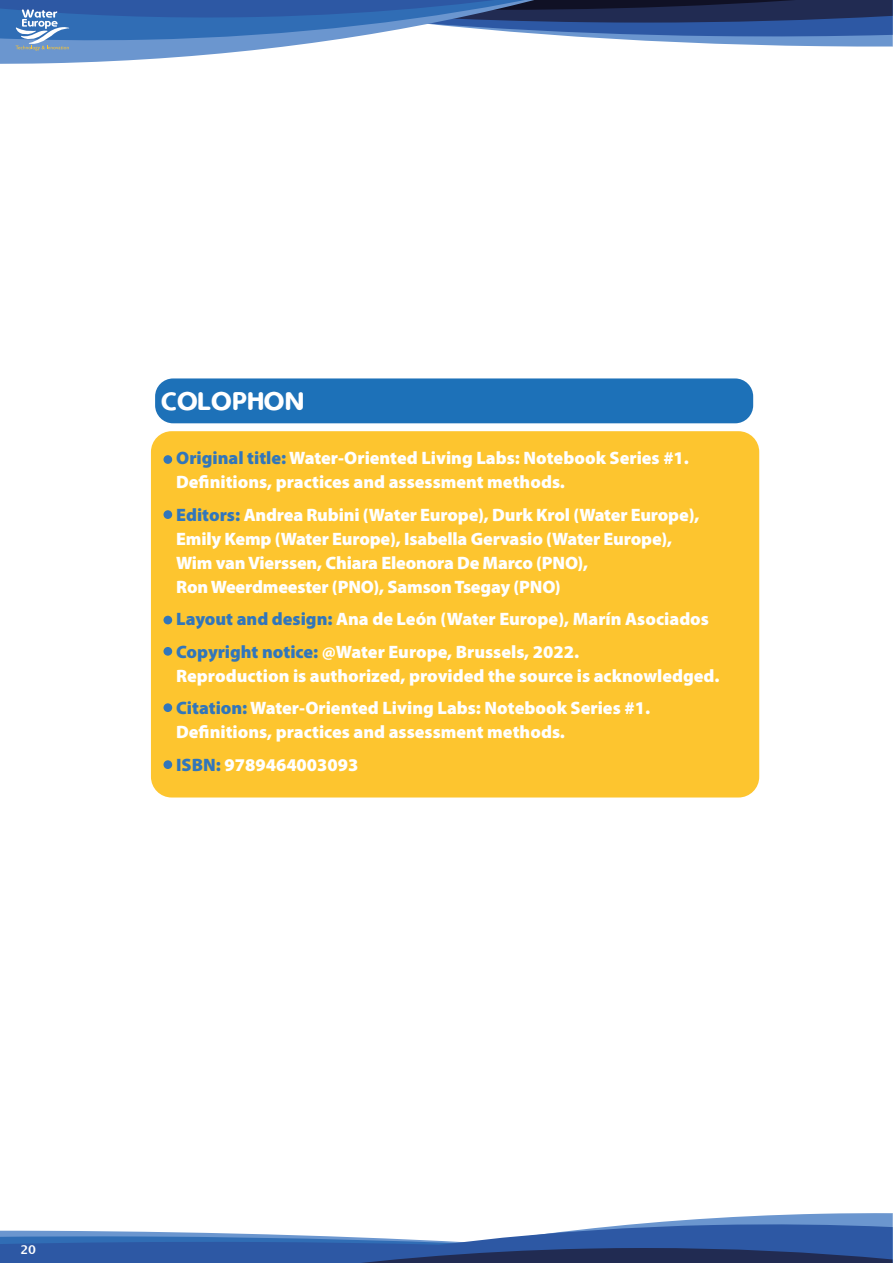
<style>
.page{position:relative;width:893px;height:1263px;background:#fff}
.page>*{position:absolute;margin:0;border:0;box-sizing:border-box;transform-origin:0 0}
.t1{font:27px "Simply Rounded";color:#fff}
.t2{font:900 18px/24px "Myriad Pro";color:#fff}
.t3{font:700 12px "Lucida Grande";color:#fff}
.s1{color:#3176bb}
</style>
<div class="page">
<svg style="left:0;top:1213px;width:893px;height:50px"></svg>
<svg style="left:0;top:51px;width:244px;height:13px;fill:#6b96cf"></svg>
<svg style="left:0;top:0;width:893px;height:51px"></svg>
<div style="left:155px;top:378px;width:598px;height:45px;background:#1d71b8;border-radius:18px"></div>
<div style="left:151px;top:431px;width:608px;height:366px;background:#fdc52f;border-radius:21px"></div>
<div style="left:163px;top:455px;width:9px;height:9px;background:#3176bb;border-radius:50%"></div>
<div style="left:163px;top:510px;width:9px;height:9px;background:#3176bb;border-radius:50%"></div>
<div style="left:163px;top:616px;width:9px;height:8px;background:#3176bb;border-radius:50%"></div>
<div style="left:163px;top:647px;width:9px;height:9px;background:#3176bb;border-radius:50%"></div>
<div style="left:163px;top:703px;width:9px;height:9px;background:#3176bb;border-radius:50%"></div>
<div style="left:163px;top:760px;width:9px;height:9px;background:#3176bb;border-radius:50%"></div>
<h1 class="t1" style="left:161px;top:387px;width:145px">COLOPHON</h1>
<p class="t2" style="left:176px;top:445px;width:514px"><span class="s1">Original title:</span> Water-Oriented Living Labs: Notebook Series #1.<br>Definitions, practices and assessment methods.</p>
<p class="t2" style="left:176px;top:502px;width:525px"><span class="s1">Editors:</span> Andrea Rubini (Water Europe), Durk Krol (Water Europe), Emily Kemp (Water Europe), Isabella Gervasio (Water Europe), Wim van Vierssen, Chiara Eleonora De Marco (PNO),<br>Ron Weerdmeester (PNO), Samson Tsegay (PNO)</p>
<p class="t2" style="left:176px;top:602px;width:534px;line-height:32.5px"><span class="s1">Layout and design:</span> Ana de León (Water Europe), Marín Asociados<br><span class="s1">Copyright notice:</span> @Water Europe, Brussels, 2022.</p>
<p class="t2" style="left:176px;top:658px;width:545px;line-height:32.5px">Reproduction is authorized, provided the source is acknowledged.<br><span class="s1">Citation:</span> Water-Oriented Living Labs: Notebook Series #1.</p>
<p class="t2" style="left:176px;top:715px;width:390px;line-height:32.5px">Definitions, practices and assessment methods.<br><span class="s1">ISBN:</span> 9789464003093</p>
<p class="t3" style="left:20px;top:1240px;width:17px">20</p>
</div>
